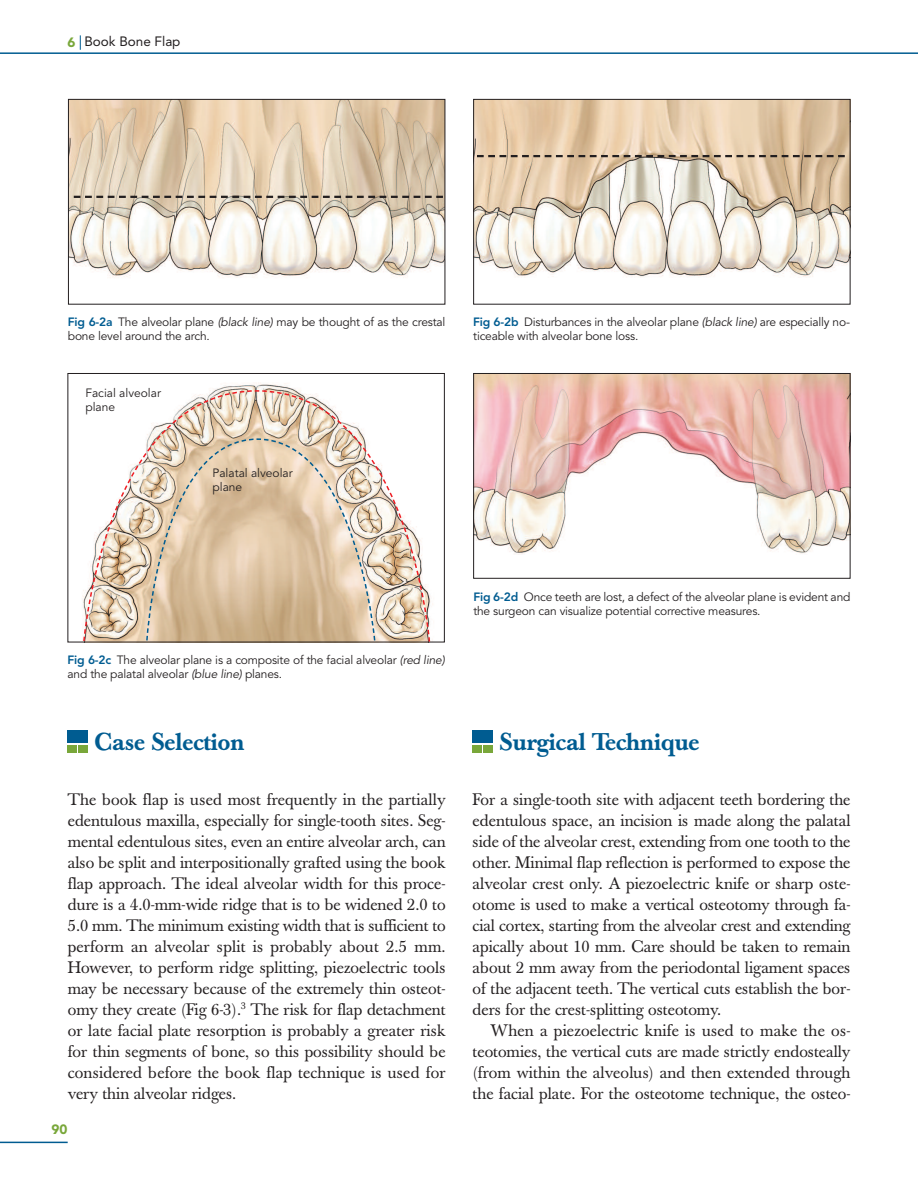
<style>
.page{position:relative;width:918px;height:1188px;background:#fff}
.page>*{position:absolute;margin:0;border:0;box-sizing:border-box;transform-origin:0 0}
.t1{font:500 24px "Baskerville";color:#005c91}
.t2{font:16.5px/21px "Baskerville";color:#231f20;text-align:justify}
.t3{font:13.5px "Avenir";color:#231f20}
.t4{font:900 13.5px "Avenir";color:#79a73a}
.t5{font:12px/14.2px "Avenir";letter-spacing:-.015em;color:#231f20}
.s1{font-weight:900;color:#79a73a}
.s2{font-weight:800;color:#005c91}
.s3{font-style:italic}
</style>
<div class="page">
<hr style="left:0;top:1142px;width:68px;height:1px;background:#005c91">
<hr style="left:0;top:52px;width:918px;height:2px;background:#005c91">
<svg style="left:80px;top:35px;width:1px;height:15px"></svg>
<div style="left:484px;top:745px;width:9px;height:8px;background:#79a73a"></div>
<div style="left:473px;top:731px;width:20px;height:12px;background:#005c91"></div>
<div style="left:473px;top:745px;width:9px;height:8px;background:#79a73a"></div>
<div style="left:79px;top:745px;width:9px;height:8px;background:#79a73a"></div>
<div style="left:68px;top:731px;width:20px;height:12px;background:#005c91"></div>
<div style="left:68px;top:745px;width:9px;height:8px;background:#79a73a"></div>
<img style="left:70px;top:101px;width:373px;height:177px">
<div style="left:68px;top:99px;width:377px;height:206px;border:1px solid #231f20"></div>
<img style="left:475px;top:101px;width:373px;height:177px">
<div style="left:473px;top:99px;width:377px;height:206px;border:1px solid #231f20"></div>
<img style="left:82px;top:382px;width:351px;height:258px">
<div style="left:68px;top:373px;width:377px;height:269px;border:1px solid #231f20"></div>
<img style="left:475px;top:375px;width:373px;height:179px">
<div style="left:473px;top:373px;width:377px;height:206px;border:1px solid #231f20"></div>
<svg style="left:74px;top:196px;width:369px;height:2px"></svg>
<svg style="left:477px;top:155px;width:368px;height:2px"></svg>
<svg style="left:83px;top:390px;width:348px;height:249px"></svg>
<svg style="left:146px;top:438px;width:230px;height:200px;background:#dbc4a8"></svg>
<svg style="left:373px;top:634px;width:3px;height:8px"></svg>
<p class="t3" style="left:67px;top:36px;width:115px"><span class="s1">6</span> Book Bone Flap</p>
<p class="t5" style="left:68px;top:315px;width:379px"><span class="s2">Fig 6-2a</span> The alveolar plane <span class="s3">(black line)</span> may be thought of as the crestal bone level around the arch.</p>
<p class="t5" style="left:473px;top:316px;width:378px"><span class="s2">Fig 6-2b</span> Disturbances in the alveolar plane <span class="s3">(black line)</span> are especially no&shy;ticeable with alveolar bone loss.</p>
<p class="t5" style="left:85px;top:386px;width:77px">Facial alveolar plane</p>
<p class="t5" style="left:212px;top:466px;width:82px">Palatal alveolar plane</p>
<p class="t5" style="left:68px;top:653px;width:379px"><span class="s2">Fig 6-2c</span> The alveolar plane is a composite of the facial alveolar <span class="s3">(red line) </span>and the palatal alveolar <span class="s3">(blue line)</span> planes.</p>
<h1 class="t1" style="left:95px;top:733px;width:151px">Case Selection</h1>
<p class="t2" style="left:68px;top:790px;width:379px">The book flap is used most frequently in the partially edentulous maxilla, especially for single-tooth sites. Seg&shy;mental edentulous sites, even an entire alveolar arch, can also be split and interpositionally grafted using the book flap approach. The ideal alveolar width for this proce&shy;dure is a 4.0-mm-wide ridge that is to be widened 2.0 to 5.0 mm. The minimum existing width that is sufficient to perform an alveolar split is probably about 2.5 mm.<br>However, to perform ridge splitting, piezoelectric tools may be necessary because of the extremely thin osteot&shy;omy they create (Fig 6-3).<sup>3</sup> The risk for flap detachment or late facial plate resorption is probably a greater risk for thin segments of bone, so this possibility should be considered before the book flap technique is used for very thin alveolar ridges.</p>
<p class="t4" style="left:52px;top:1124px;width:17px">90</p>
<p class="t5" style="left:473px;top:590px;width:379px"><span class="s2">Fig 6-2d</span> Once teeth are lost, a defect of the alveolar plane is evident and the surgeon can visualize potential corrective measures.</p>
<h1 class="t1" style="left:499px;top:733px;width:202px">Surgical Technique</h1>
<p class="t2" style="left:473px;top:790px;width:379px">For a single-tooth site with adjacent teeth bordering the edentulous space, an incision is made along the palatal side of the alveolar crest, extending from one tooth to the other. Minimal flap reflection is performed to expose the alveolar crest only. A piezoelectric knife or sharp oste&shy;otome is used to make a vertical osteotomy through fa&shy;cial cortex, starting from the alveolar crest and extending apically about 10 mm. Care should be taken to remain about 2 mm away from the periodontal ligament spaces of the adjacent teeth. The vertical cuts establish the bor&shy;ders for the crest-splitting osteotomy.</p>
<p class="t2" style="left:473px;top:1021px;width:379px;text-indent:18px">When a piezoelectric knife is used to make the os&shy;teotomies, the vertical cuts are made strictly endosteally (from within the alveolus) and then extended through the facial plate. For the osteotome technique, the osteo-</p>
</div>
